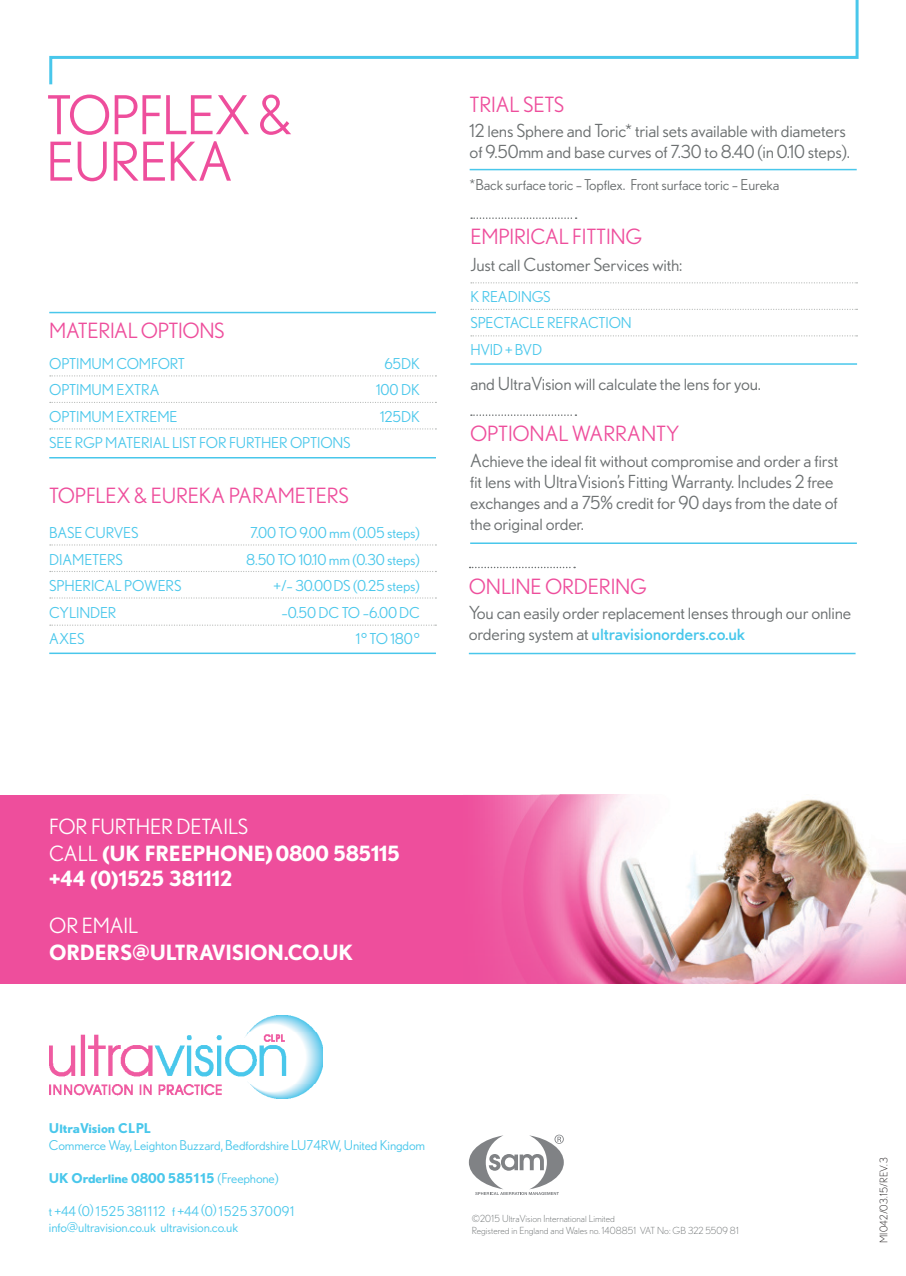
<style>
.page{position:relative;width:906px;height:1276px;background:#fff}
.page>*{position:absolute;margin:0;border:0;box-sizing:border-box;transform-origin:0 0}
.C_Head_Blue_Caps{font:53.4px/46.5px "Nobel BL";letter-spacing:-.02em;color:#ee4e9c}
.C_Head_Blue_Caps-2{font:700 21px/26.1px "Nobel BL";letter-spacing:-.01em;color:#fff}
.AA_Head_Pink_Caps{font:21px "Nobel BL";letter-spacing:-.01em;color:#ee4e9c}
.Key_Features_Head_Pi{font:21px "Nobel BL";letter-spacing:-.02em;color:#ee4e9c}
.Body_text_ruled_blue{font:18px/21px "Nobel BL";letter-spacing:-.01em;color:#6c7071}
.Table_Small_text{font:18px "Nobel BL";letter-spacing:-.01em;color:#6c7071}
._1{font:15px "Nobel BL";letter-spacing:-.01em;color:#49c7eb}
.Material_options{font:15px "Nobel BL";letter-spacing:-.01em;color:#49c7eb}
.Body_text_ruled_blue-2{font:15px "Nobel BL";letter-spacing:-.01em;color:#6c7071}
.Table_Small_text-2{font:15px "Nobel BL";letter-spacing:-.01em;color:#49c7eb}
._2{font:15px "Nobel BL";letter-spacing:-.01em;color:#49c7eb}
.Table_small_text_las{font:15px "Nobel BL";letter-spacing:-.02em;color:#49c7eb}
.t1{font:13.5px "Nobel BL";letter-spacing:-.01em;color:#49c7eb}
.t2{font:700 13.5px "Nobel BL";color:#49c7eb}
.t3{font:13.5px "Nobel BL";letter-spacing:.035em;color:#49c7eb}
.OV_BODY{font:300 10.5px "Nobel BL";letter-spacing:.02em;color:#231f20}
.t4{font:300 9.75px "Nobel BL";color:#6c7071}
.s1{color:#49c7eb}
.s2{font-weight:400}
</style>
<div class="page">
<img style="left:636px;top:799px;width:270px;height:184px">
<svg style="left:0;top:794px;width:636px;height:189px;background:#ee5aa2"></svg>
<img style="left:49px;top:1015px;width:274px;height:83px">
<svg style="left:469px;top:1134px;width:95px;height:61px"></svg>
<svg style="left:50px;top:544px;width:386px;height:1px"></svg>
<svg style="left:50px;top:571px;width:386px;height:1px"></svg>
<svg style="left:50px;top:597px;width:386px;height:1px"></svg>
<svg style="left:50px;top:624px;width:386px;height:2px"></svg>
<hr style="left:49px;top:652px;width:387px;height:2px;background:#49c7eb">
<hr style="left:49px;top:312px;width:387px;height:1px;background:#49c7eb">
<svg style="left:50px;top:375px;width:386px;height:1px"></svg>
<svg style="left:50px;top:402px;width:386px;height:1px"></svg>
<svg style="left:50px;top:428px;width:386px;height:1px"></svg>
<hr style="left:49px;top:457px;width:387px;height:1px;background:#49c7eb">
<hr style="left:469px;top:169px;width:387px;height:1px;background:#49c7eb">
<svg style="left:471px;top:217px;width:105px;height:2px"></svg>
<svg style="left:471px;top:282px;width:386px;height:1px"></svg>
<svg style="left:471px;top:309px;width:386px;height:1px"></svg>
<svg style="left:471px;top:335px;width:386px;height:1px"></svg>
<hr style="left:470px;top:363px;width:387px;height:2px;background:#49c7eb">
<svg style="left:471px;top:414px;width:105px;height:2px"></svg>
<hr style="left:470px;top:542px;width:387px;height:2px;background:#49c7eb">
<svg style="left:49px;top:0;width:810px;height:85px"></svg>
<svg style="left:469px;top:567px;width:106px;height:1px"></svg>
<hr style="left:469px;top:653px;width:386px;height:1px;background:#49c7eb">
<p class="C_Head_Blue_Caps" style="left:46px;top:91px;width:247px">TOPFLEX &amp;<br>EUREKA</p>
<p class="Key_Features_Head_Pi" style="left:49px;top:319px;width:177px">MATERIAL OPTIONS</p>
<p class="Material_options" style="left:49px;top:355px;width:137px">OPTIMUM COMFORT</p>
<p class="Material_options" style="left:384px;top:355px;width:37px">65DK</p>
<p class="Material_options" style="left:49px;top:381px;width:112px">OPTIMUM EXTRA</p>
<p class="Material_options" style="left:376px;top:381px;width:45px">100 DK</p>
<p class="Material_options" style="left:49px;top:408px;width:130px">OPTIMUM EXTREME</p>
<p class="Material_options" style="left:380px;top:408px;width:41px">125DK</p>
<p class="Material_options" style="left:49px;top:434px;width:303px">SEE RGP MATERIAL LIST FOR FURTHER OPTIONS</p>
<p class="AA_Head_Pink_Caps" style="left:49px;top:483px;width:301px">TOPFLEX &amp; EUREKA PARAMETERS</p>
<p class="_1" style="left:49px;top:524px;width:91px">BASE CURVES</p>
<p class="_1" style="left:250px;top:524px;width:171px">7.00 TO 9.00 mm (0.05 steps)</p>
<p class="_1" style="left:49px;top:550px;width:75px">DIAMETERS</p>
<p class="_1" style="left:246px;top:550px;width:175px">8.50 TO 10.10 mm (0.30 steps)</p>
<p class="_1" style="left:49px;top:577px;width:134px">SPHERICAL POWERS</p>
<p class="_1" style="left:274px;top:577px;width:148px">+/– 30.00DS (0.25 steps)</p>
<p class="_1" style="left:49px;top:603px;width:69px">CYLINDER</p>
<p class="_1" style="left:281px;top:603px;width:140px">–0.50 DC TO –6.00 DC</p>
<p class="_2" style="left:49px;top:630px;width:37px">AXES</p>
<p class="_2" style="left:356px;top:630px;width:66px">1° TO 180°</p>
<p class="AA_Head_Pink_Caps" style="left:469px;top:92px;width:96px">TRIAL SETS</p>
<p class="Body_text_ruled_blue" style="left:469px;top:120px;width:382px">12 lens Sphere and Toric* trial sets available with diameters of 9.50mm and base curves of 7.30 to 8.40 (in 0.10 steps).</p>
<p class="Body_text_ruled_blue-2" style="left:469px;top:177px;width:311px">*Back surface toric – Topflex. Front surface toric – Eureka</p>
<p class="AA_Head_Pink_Caps" style="left:470px;top:225px;width:173px">EMPIRICAL FITTING</p>
<p class="Table_Small_text" style="left:470px;top:254px;width:214px">Just call Customer Services with:</p>
<p class="Table_Small_text-2" style="left:470px;top:288px;width:82px">K READINGS</p>
<p class="Table_Small_text-2" style="left:470px;top:314px;width:163px">SPECTACLE REFRACTION</p>
<p class="Table_small_text_las" style="left:470px;top:341px;width:73px">HVID + BVD</p>
<p class="Table_Small_text" style="left:470px;top:373px;width:292px">and UltraVision will calculate the lens for you.</p>
<p class="AA_Head_Pink_Caps" style="left:470px;top:422px;width:211px">OPTIONAL WARRANTY</p>
<p class="Body_text_ruled_blue" style="left:470px;top:449px;width:369px">Achieve the ideal fit without compromise and order a first fit lens with UltraVision’s Fitting Warranty. Includes 2 free exchanges and a 75% credit for 90 days from the date of the original order.</p>
<p class="AA_Head_Pink_Caps" style="left:469px;top:574px;width:180px">ONLINE ORDERING</p>
<p class="Body_text_ruled_blue" style="left:469px;top:602px;width:384px">You can easily order replacement lenses through our online ordering system at <span class="s1">ultravisionorders.co.uk</span></p>
<p class="C_Head_Blue_Caps-2" style="left:49px;top:813px;width:352px"><span class="s2">FOR FURTHER DETAILS<br>CALL</span> (UK FREEPHONE)0800 585115 +44 (0)1525 381112</p>
<p class="C_Head_Blue_Caps-2" style="left:49px;top:911px;width:306px;line-height:27px"><span class="s2">OR EMAIL<br></span>ORDERS@ULTRAVISION.CO.UK</p>
<p class="t2" style="left:49px;top:1120px;width:104px">UltraVision CLPL</p>
<p class="t1" style="left:49px;top:1137px;width:378px">Commerce Way, Leighton Buzzard, Bedfordshire LU7 4RW, United Kingdom</p>
<p class="t2" style="left:49px;top:1170px;width:231px">UK Orderline 0800 585115 <span class="s2">(Freephone)</span></p>
<p class="t3" style="left:49px;top:1203px;width:247px">t +44 (0) 1525 381112 f +44 (0) 1525 370091</p>
<p class="t1" style="left:49px;top:1219px;width:191px">info@ultravision.co.uk ultravision.co.uk</p>
<p class="t4" style="left:472px;top:1213px;width:144px">©2015 UltraVision International Limited</p>
<p class="t4" style="left:472px;top:1225px;width:268px">Registered in England and Wales no. 1408851 VAT No: GB 322 5509 81</p>
<p class="OV_BODY" style="left:878px;top:1243px;width:87px;rotate:-90deg">MI042/03.15/REV.3</p>
</div>
